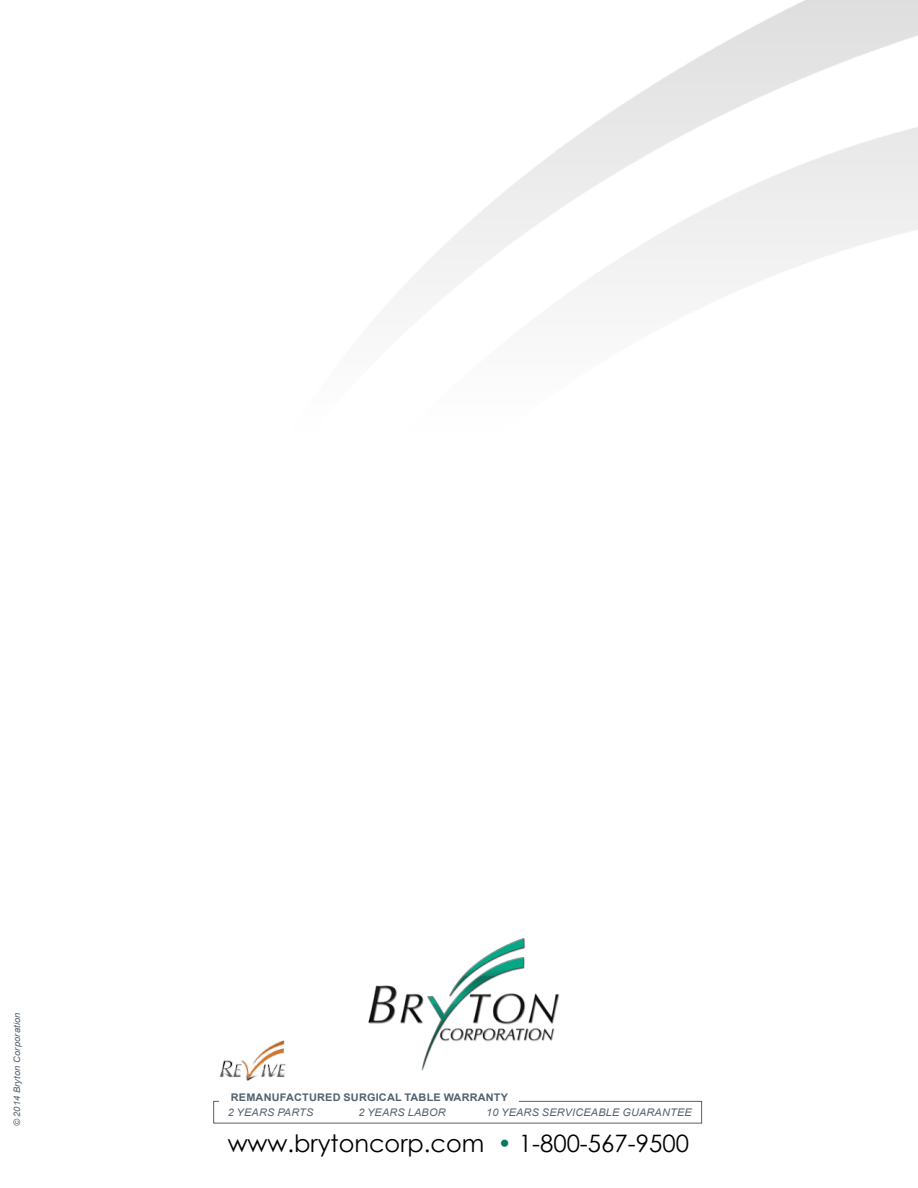
<style>
.page{position:relative;width:918px;height:1188px;background:#fff}
.page>*{position:absolute;margin:0;border:0;box-sizing:border-box;transform-origin:0 0}
.t1{font:24px "Century Gothic";color:#000}
.t2{font:italic 10.5px "Arial";letter-spacing:.015em;color:#53626f;scale:1.04 1}
.t3{font:700 10.5px "Arial";letter-spacing:.015em;color:#53626f;scale:1.04 1}
.t4{font:italic 9px "Arial";letter-spacing:.015em;color:#53626f;scale:1.04 1}
.s1{color:#0b7962}
</style>
<div class="page">
<div style="left:213px;top:1101px;width:489px;height:23px;border:1px solid #53626f"></div>
<img style="left:368px;top:937px;width:192px;height:134px">
<div style="left:220px;top:1091px;width:299px;height:13px;background:#fff"></div>
<img style="left:219px;top:1040px;width:67px;height:42px">
<p class="t4" style="left:11px;top:1126px;width:111px;rotate:-90deg">© 2014 Bryton Corporation</p>
<p class="t3" style="left:231px;top:1091px;width:268px">REMANUFACTURED SURGICAL TABLE WARRANTY</p>
<p class="t2" style="left:228px;top:1106px;width:84px">2 YEARS PARTS</p>
<p class="t2" style="left:358px;top:1106px;width:85px">2 YEARS LABOR</p>
<p class="t2" style="left:486px;top:1106px;width:199px">10 YEARS SERVICEABLE GUARANTEE</p>
<h1 class="t1" style="left:228px;top:1129px;width:463px">www.brytoncorp.com <span class="s1">•</span> 1-800-567-9500</h1>
</div>
